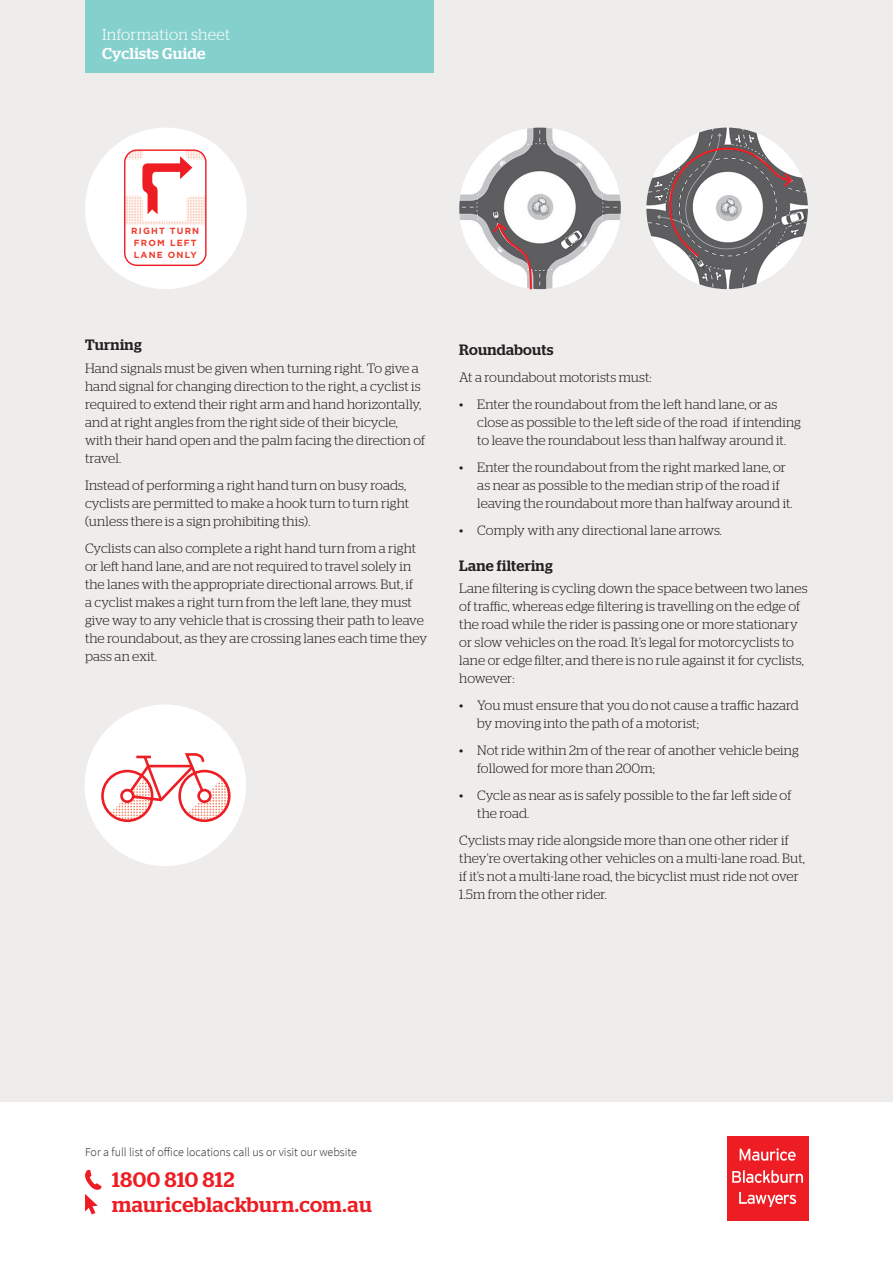
<style>
.page{position:relative;width:893px;height:1263px;background:#fff}
.page>*{position:absolute;margin:0;border:0;box-sizing:border-box;transform-origin:0 0}
.t1{font:500 21px/24.8px "Stag";letter-spacing:.01em;color:#ee1d23}
.t2{font:300 15.75px "Stag";letter-spacing:.02em;color:#fff}
.t3{font:500 15.75px "Stag";letter-spacing:.02em;color:#fff}
.t4{font:500 15px "Stag";letter-spacing:.02em;color:#231f20}
.t5{font:300 13.5px/18px "Stag";letter-spacing:.005em;color:#231f20}
.t6{font:300 12px "Source Sans Pro";color:#231f20}
.t7{font:700 8.85px/12.1px "Gotham";letter-spacing:.13em;color:#ef3e2e}
</style>
<div class="page">
<div style="left:0;top:0;width:893px;height:1101px;background:#efedec"></div>
<div style="left:85px;top:0;width:349px;height:72px;background:#84d0cd"></div>
<svg style="left:85px;top:1170px;width:17px;height:44px"></svg>
<div style="left:727px;top:1136px;width:81px;height:84px;background:#ee1d23"></div>
<svg style="left:739px;top:1192px;width:57px;height:15px"></svg>
<svg style="left:732px;top:1170px;width:71px;height:13px"></svg>
<svg style="left:740px;top:1148px;width:56px;height:13px"></svg>
<div style="left:85px;top:128px;width:162px;height:161px;background:#fff;border-radius:50%"></div>
<img style="left:459px;top:128px;width:162px;height:161px;border-radius:81px">
<img style="left:646px;top:128px;width:162px;height:161px;border-radius:81px">
<svg style="left:123px;top:151px;width:82px;height:73px"></svg>
<div style="left:124px;top:149px;width:83px;height:117px;border:1px solid #ee1d23;border-radius:12px"></div>
<svg style="left:491px;top:221px;width:42px;height:69px;background:#c6b8ba"></svg>
<svg style="left:668px;top:147px;width:126px;height:112px;background:#a29b9d"></svg>
<div style="left:85px;top:704px;width:161px;height:162px;background:#fff;border-radius:50%"></div>
<svg style="left:101px;top:753px;width:130px;height:69px"></svg>
<p class="t2" style="left:102px;top:25px;width:130px">Information sheet</p>
<p class="t3" style="left:102px;top:44px;width:105px">Cyclists Guide</p>
<p class="t7" style="left:131px;top:225px;width:70px">RIGHT TURN<br>FROM LEFT<br>LANE ONLY</p>
<p class="t4" style="left:85px;top:336px;width:58px">Turning</p>
<p class="t5" style="left:85px;top:359px;width:342px">Hand signals must be given when turning right. To give a hand signal for changing direction to the right, a cyclist is required to extend their right arm and hand horizontally, and at right angles from the right side of their bicycle, with their hand open and the palm facing the direction of travel.</p>
<p class="t5" style="left:85px;top:476px;width:326px">Instead of performing a right hand turn on busy roads, cyclists are permitted to make a hook turn to turn right (unless there is a sign prohibiting this).</p>
<p class="t5" style="left:85px;top:539px;width:344px">Cyclists can also complete a right hand turn from a right or left hand lane, and are not required to travel solely in the lanes with the appropriate directional arrows. But, if<br>a cyclist makes a right turn from the left lane, they must give way to any vehicle that is crossing their path to leave the roundabout, as they are crossing lanes each time they pass an exit.</p>
<p class="t4" style="left:459px;top:341px;width:96px">Roundabouts</p>
<p class="t5" style="left:459px;top:368px;width:194px">At a roundabout motorists must:</p>
<p class="t5" style="left:477px;top:395px;width:325px;text-indent:-18px">• Enter the roundabout from the left hand lane, or as close as possible to the left side of the road if intending to leave the roundabout less than halfway around it.</p>
<p class="t5" style="left:477px;top:458px;width:317px;text-indent:-18px">• Enter the roundabout from the right marked lane, or as near as possible to the median strip of the road if leaving the roundabout more than halfway around it.</p>
<p class="t5" style="left:459px;top:521px;width:264px">• Comply with any directional lane arrows.</p>
<p class="t4" style="left:459px;top:557px;width:95px">Lane filtering</p>
<p class="t5" style="left:459px;top:580px;width:350px">Lane filtering is cycling down the space between two lanes of traffic, whereas edge filtering is travelling on the edge of the road while the rider is passing one or more stationary or slow vehicles on the road. It’s legal for motorcyclists to lane or edge filter, and there is no rule against it for cyclists, however:</p>
<p class="t5" style="left:477px;top:696px;width:323px;text-indent:-18px">• You must ensure that you do not cause a traffic hazard by moving into the path of a motorist;</p>
<p class="t5" style="left:477px;top:741px;width:323px;text-indent:-18px">• Not ride within 2m of the rear of another vehicle being followed for more than 200m;</p>
<p class="t5" style="left:477px;top:786px;width:316px;text-indent:-18px">• Cycle as near as is safely possible to the far left side of the road.</p>
<p class="t5" style="left:459px;top:831px;width:347px">Cyclists may ride alongside more than one other rider if they’re overtaking other vehicles on a multi-lane road. But, if it’s not a multi-lane road, the bicyclist must ride not over 1.5m from the other rider.</p>
<p class="t6" style="left:85px;top:1144px;width:273px">For a full list of office locations call us or visit our website</p>
<h1 class="t1" style="left:112px;top:1167px;width:261px">1800 810 812 mauriceblackburn.com.au</h1>
</div>
